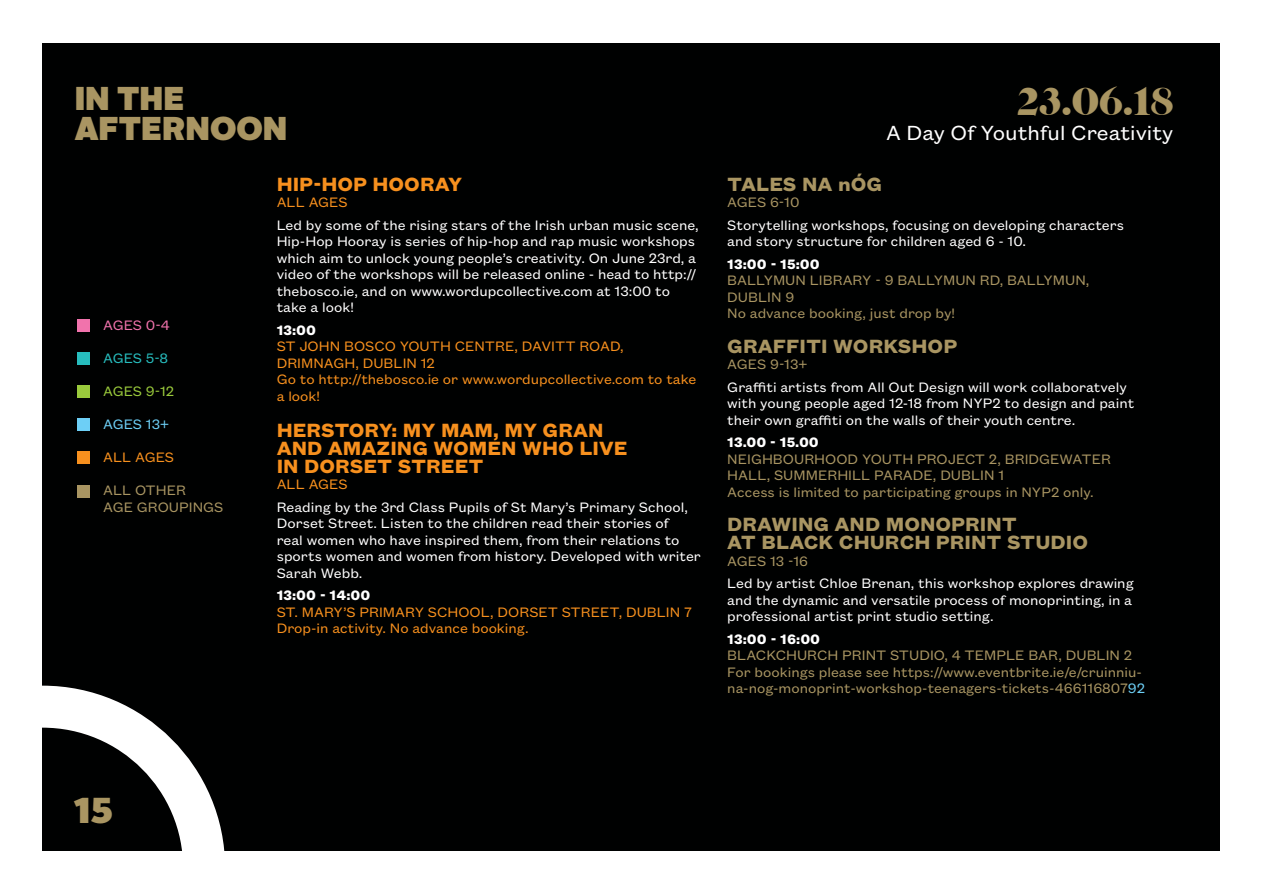
<style>
.page{position:relative;width:1263px;height:893px;background:#fff}
.page>*{position:absolute;margin:0;border:0;box-sizing:border-box;transform-origin:0 0}
.t1{font:40.8px "Caslon Graphique EF";color:#a99562}
.t2{font:900 36px "Alright Sans";color:#a99562}
.t3{font:900 33px "Alright Sans";color:#a99562}
.t4{font:22.5px "Founders Grotesk Text";color:#fff}
.t5{font:700 21px/18px "Founders Grotesk Text";color:#f7901e}
.t6{font:700 21px/18px "Founders Grotesk Text";color:#a99562}
.t7{font:15px/16.5px "Founders Grotesk Text";color:#fff}
.t8{font:15px/16.5px "Founders Grotesk Text";color:#a99562}
.t9{font:15px/16.5px "Founders Grotesk Text";color:#f7901e}
.t10{font:700 15px "Founders Grotesk Text";color:#fff}
.t11{font:15px "Founders Grotesk Text";letter-spacing:-.005em;color:#9aca3c}
.t12{font:15px "Founders Grotesk Text";color:#f173ac}
.t13{font:15px "Founders Grotesk Text";color:#27bdbe}
.t14{font:15px "Founders Grotesk Text";letter-spacing:-.005em;color:#6dcff6}
.s1{color:#6dcff6}
</style>
<div class="page">
<div style="left:43px;top:43px;width:1177px;height:807px;background:#000101"></div>
<svg style="left:42px;top:686px;width:183px;height:165px"></svg>
<div style="left:77px;top:319px;width:13px;height:13px;background:#f173ac"></div>
<div style="left:77px;top:352px;width:13px;height:13px;background:#27bdbe"></div>
<div style="left:77px;top:385px;width:13px;height:13px;background:#9aca3c"></div>
<div style="left:77px;top:418px;width:13px;height:13px;background:#6dcff6"></div>
<div style="left:77px;top:452px;width:13px;height:12px;background:#f7901e"></div>
<div style="left:77px;top:485px;width:13px;height:12px;background:#a99562"></div>
<h3 class="t3" style="left:75px;top:75px;width:111px">IN THE</h3>
<h1 class="t1" style="left:1017px;top:79px;width:157px">23.06.18</h1>
<h3 class="t3" style="left:75px;top:105px;width:214px">AFTERNOON</h3>
<h3 class="t4" style="left:886px;top:117px;width:289px">A Day Of Youthful Creativity</h3>
<p class="t12" style="left:103px;top:315px;width:68px">AGES 0-4</p>
<p class="t13" style="left:103px;top:348px;width:67px">AGES 5-8</p>
<p class="t11" style="left:103px;top:381px;width:73px">AGES 9-12</p>
<p class="t14" style="left:103px;top:414px;width:68px">AGES 13+</p>
<p class="t9" style="left:103px;top:448px;width:72px">ALL AGES</p>
<p class="t8" style="left:103px;top:481px;width:122px">ALL OTHER<br>AGE GROUPINGS</p>
<h2 class="t2" style="left:74px;top:784px;width:40px">15</h2>
<h3 class="t5" style="left:277px;top:173px;width:187px">HIP-HOP HOORAY</h3>
<p class="t9" style="left:277px;top:193px;width:72px">ALL AGES</p>
<p class="t7" style="left:277px;top:215px;width:424px">Led by some of the rising stars of the Irish urban music scene, Hip-Hop Hooray is series of hip-hop and rap music workshops which aim to unlock young people’s creativity. On June 23rd, a video of the workshops will be released online - head to http:// thebosco.ie, and on www.wordupcollective.com at 13:00 to take a look!</p>
<p class="t10" style="left:277px;top:319px;width:41px">13:00</p>
<p class="t9" style="left:277px;top:337px;width:421px">ST JOHN BOSCO YOUTH CENTRE, DAVITT ROAD,<br>DRIMNAGH, DUBLIN 12<br>Go to http://thebosco.ie or www.wordupcollective.com to take a look!</p>
<h3 class="t5" style="left:277px;top:419px;width:352px">HERSTORY: MY MAM, MY GRAN<br>AND AMAZING WOMEN WHO LIVE<br>IN DORSET STREET</h3>
<p class="t9" style="left:277px;top:475px;width:72px">ALL AGES</p>
<p class="t7" style="left:277px;top:497px;width:426px">Reading by the 3rd Class Pupils of St Mary’s Primary School, Dorset Street. Listen to the children read their stories of<br>real women who have inspired them, from their relations to sports women and women from history. Developed with writer Sarah Webb.</p>
<p class="t10" style="left:277px;top:585px;width:95px">13:00 - 14:00</p>
<p class="t9" style="left:277px;top:602px;width:417px">ST. MARY’S PRIMARY SCHOOL, DORSET STREET, DUBLIN 7<br>Drop-in activity. No advance booking.</p>
<h3 class="t6" style="left:727px;top:173px;width:156px">TALES NA nÓG</h3>
<p class="t8" style="left:727px;top:193px;width:74px">AGES 6-10</p>
<p class="t7" style="left:727px;top:215px;width:398px">Storytelling workshops, focusing on developing characters and story structure for children aged 6 - 10.</p>
<p class="t10" style="left:727px;top:253px;width:94px">13:00 - 15:00</p>
<p class="t8" style="left:727px;top:271px;width:364px">BALLYMUN LIBRARY - 9 BALLYMUN RD, BALLYMUN,<br>DUBLIN 9<br>No advance booking, just drop by!</p>
<h3 class="t6" style="left:727px;top:335px;width:231px">GRAFFITI WORKSHOP</h3>
<p class="t8" style="left:727px;top:355px;width:82px">AGES 9-13+</p>
<p class="t7" style="left:727px;top:377px;width:409px">Graffiti artists from All Out Design will work collaboratvely with young people aged 12-18 from NYP2 to design and paint their own graffiti on the walls of their youth centre.</p>
<p class="t10" style="left:727px;top:432px;width:93px">13.00 - 15.00</p>
<p class="t8" style="left:727px;top:449px;width:385px">NEIGHBOURHOOD YOUTH PROJECT 2, BRIDGEWATER<br>HALL, SUMMERHILL PARADE, DUBLIN 1<br>Access is limited to participating groups in NYP2 only.</p>
<h3 class="t6" style="left:727px;top:514px;width:362px">DRAWING AND MONOPRINT<br>AT BLACK CHURCH PRINT STUDIO</h3>
<p class="t8" style="left:727px;top:551px;width:82px">AGES 13 -16</p>
<p class="t7" style="left:727px;top:574px;width:408px;text-align:justify">Led by artist Chloe Brenan, this workshop explores drawing and the dynamic and versatile process of monoprinting, in a professional artist print studio setting.</p>
<p class="t10" style="left:727px;top:628px;width:94px">13:00 - 16:00</p>
<p class="t8" style="left:727px;top:646px;width:419px">BLACKCHURCH PRINT STUDIO, 4 TEMPLE BAR, DUBLIN 2<br>For bookings please see https://www.eventbrite.ie/e/cruinniu&shy;na-nog-monoprint-workshop-teenagers-tickets-466116807<span class="s1">92</span></p>
</div>
